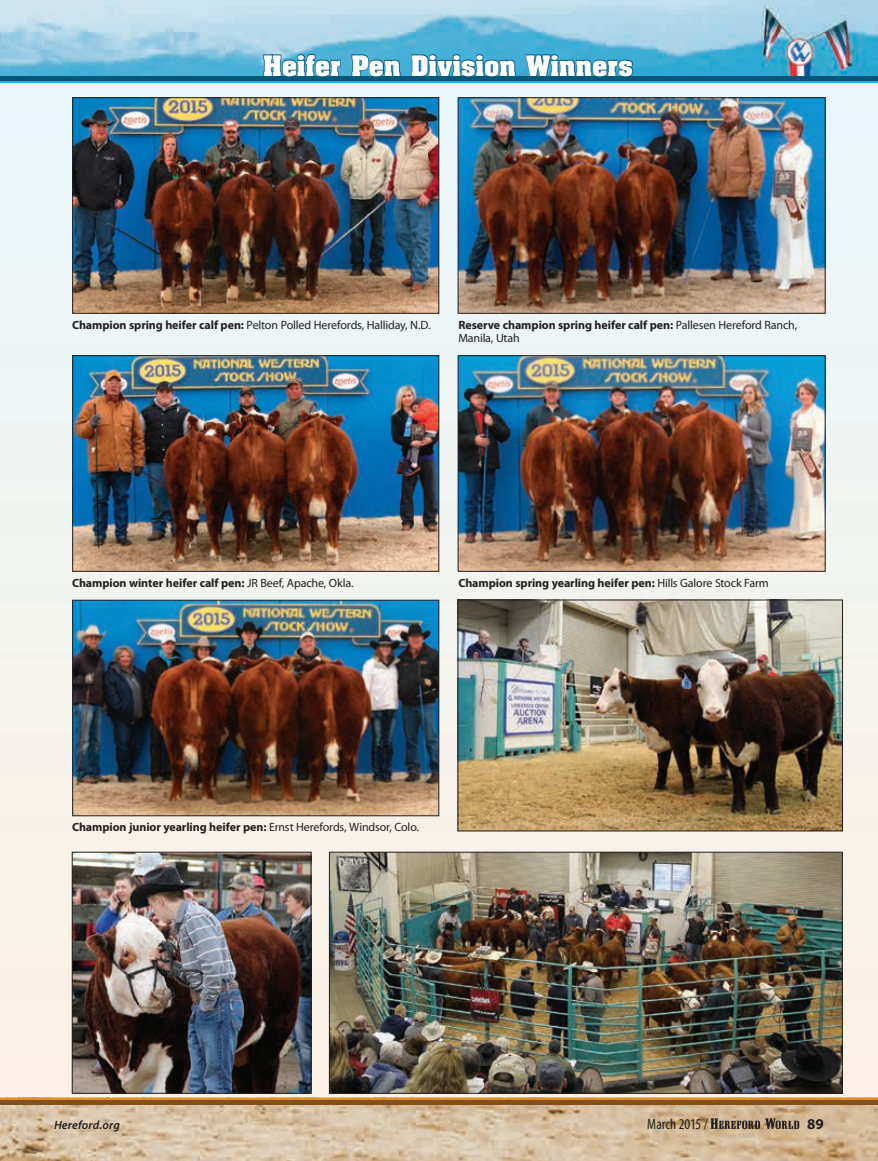
<style>
.page{position:relative;width:878px;height:1161px;background:#fff}
.page>*{position:absolute;margin:0;border:0;box-sizing:border-box;transform-origin:0 0}
.t1{font:700 24px "Aachen";letter-spacing:.015em;color:#fff}
.t2{font:condensed 15px "Myriad Pro";color:#231f20}
.t3{font:700 15px "Myriad Pro";color:#231f20}
.t4{font:700 12px/13.5px "Myriad Pro";letter-spacing:-.005em;color:#231f20}
.t5{font:12px "Myriad Pro";letter-spacing:-.015em;color:#231f20}
.t6{font:italic 600 12px "Myriad Pro";letter-spacing:.015em;color:#231f20}
.s1{font-weight:700}
.s2{font-weight:400}
</style>
<div class="page">
<div style="left:0;top:80px;width:878px;height:1023px;background:#f1f4f0"></div>
<img style="left:0;top:0;width:878px;height:76px">
<img style="left:0;top:1105px;width:878px;height:56px">
<hr style="left:0;top:80px;width:878px;height:3px;background:#00bbea">
<hr style="left:0;top:1098px;width:878px;height:3px;background:#e88c23">
<hr style="left:0;top:76px;width:878px;height:4px;background:#015878">
<hr style="left:0;top:1101px;width:878px;height:4px;background:#844f1f">
<img style="left:460px;top:358px;width:363px;height:212px">
<div style="left:458px;top:356px;width:367px;height:216px;border:1px solid #231f20"></div>
<img style="left:74px;top:358px;width:363px;height:212px">
<div style="left:72px;top:356px;width:367px;height:216px;border:1px solid #231f20"></div>
<img style="left:74px;top:602px;width:363px;height:212px">
<div style="left:72px;top:600px;width:367px;height:216px;border:1px solid #231f20"></div>
<img style="left:74px;top:100px;width:363px;height:212px">
<div style="left:72px;top:98px;width:367px;height:216px;border:1px solid #231f20"></div>
<img style="left:460px;top:100px;width:363px;height:212px">
<div style="left:458px;top:98px;width:367px;height:216px;border:1px solid #231f20"></div>
<svg style="left:262px;top:53px;width:79px;height:23px;background:#3994b7"></svg>
<svg style="left:351px;top:53px;width:50px;height:23px"></svg>
<svg style="left:410px;top:53px;width:106px;height:28px;background:#2487aa"></svg>
<svg style="left:525px;top:49px;width:109px;height:48px"></svg>
<img style="left:74px;top:854px;width:235px;height:238px">
<div style="left:72px;top:852px;width:239px;height:242px;border:1px solid #231f20"></div>
<img style="left:460px;top:602px;width:380px;height:227px">
<img style="left:331px;top:854px;width:509px;height:238px">
<div style="left:329px;top:852px;width:513px;height:242px;border:1px solid #231f20"></div>
<svg style="left:710px;top:1118px;width:89px;height:11px"></svg>
<h1 class="t1" style="left:263px;top:48px;width:371px">Heifer Pen Division Winners</h1>
<p class="t5" style="left:72px;top:318px;width:360px"><span class="s1">Champion spring heifer calf pen:</span> Pelton Polled Herefords, Halliday, N.D.</p>
<p class="t4" style="left:458px;top:318px;width:340px">Reserve champion spring heifer calf pen: <span class="s2">Pallesen Hereford Ranch,<br>Manila, Utah</span></p>
<p class="t4" style="left:72px;top:576px;width:283px">Champion winter heifer calf pen: <span class="s2">JR Beef, Apache, Okla.</span></p>
<p class="t4" style="left:458px;top:576px;width:312px">Champion spring yearling heifer pen: <span class="s2">Hills Galore Stock Farm</span></p>
<p class="t4" style="left:72px;top:820px;width:348px">Champion junior yearling heifer pen: <span class="s2">Ernst Herefords, Windsor, Colo.</span></p>
<p class="t6" style="left:54px;top:1118px;width:67px">Hereford.org</p>
<p class="t2" style="left:647px;top:1116px;width:62px">March 2015 /</p>
<p class="t3" style="left:807px;top:1115px;width:18px">89</p>
</div>
